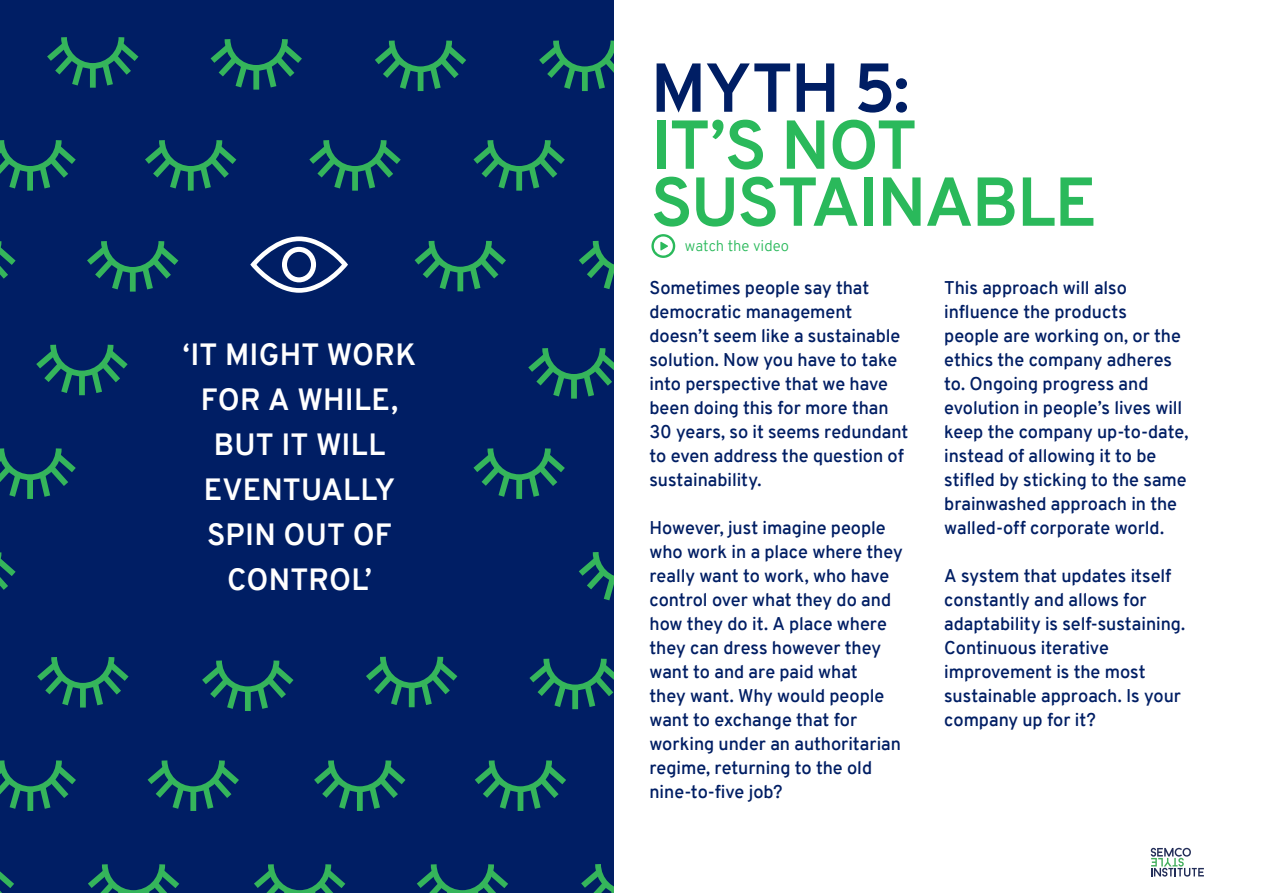
<style>
.page{position:relative;width:1263px;height:893px;background:#fff}
.page>*{position:absolute;margin:0;border:0;box-sizing:border-box;transform-origin:0 0}
.t1{font:700 69px/57px "Overpass";letter-spacing:-.03em;color:#2ab95b}
.t2{font:700 69px "Overpass";color:#001e64}
.t3{font:700 30px/45px "Overpass";letter-spacing:.01em;color:#fff;text-align:center}
.t4{font:600 18px/24px "Overpass";color:#001e64}
.t5{font:300 15px "Overpass";color:#2ab95b}
</style>
<div class="page">
<svg style="left:1151px;top:848px;width:53px;height:29px"></svg>
<div style="left:0;top:304px;width:613px;height:589px;background:#001e64"></div>
<svg style="left:0;top:871px;width:14px;height:22px"></svg>
<svg style="left:88px;top:864px;width:91px;height:29px"></svg>
<svg style="left:254px;top:864px;width:92px;height:29px"></svg>
<svg style="left:417px;top:864px;width:91px;height:29px"></svg>
<svg style="left:581px;top:864px;width:32px;height:29px"></svg>
<svg style="left:0;top:760px;width:76px;height:51px"></svg>
<svg style="left:147px;top:760px;width:92px;height:51px"></svg>
<svg style="left:314px;top:760px;width:92px;height:51px"></svg>
<svg style="left:475px;top:760px;width:91px;height:51px"></svg>
<svg style="left:37px;top:657px;width:92px;height:51px"></svg>
<svg style="left:202px;top:660px;width:92px;height:51px"></svg>
<svg style="left:366px;top:656px;width:92px;height:52px"></svg>
<svg style="left:529px;top:658px;width:84px;height:52px"></svg>
<div style="left:0;top:0;width:613px;height:647px;background:#001e64"></div>
<div style="left:251px;top:236px;width:96px;height:57px;border:5px solid #fff;border-radius:50%"></div>
<div style="left:282px;top:247px;width:34px;height:35px;border:5px solid #fff;border-radius:50%"></div>
<svg style="left:0;top:241px;width:16px;height:38px"></svg>
<svg style="left:87px;top:241px;width:92px;height:51px"></svg>
<svg style="left:414px;top:240px;width:92px;height:52px"></svg>
<svg style="left:579px;top:240px;width:34px;height:49px"></svg>
<svg style="left:0;top:552px;width:16px;height:38px"></svg>
<svg style="left:579px;top:552px;width:34px;height:49px"></svg>
<svg style="left:0;top:140px;width:76px;height:51px"></svg>
<svg style="left:145px;top:140px;width:92px;height:51px"></svg>
<svg style="left:309px;top:140px;width:92px;height:51px"></svg>
<svg style="left:473px;top:140px;width:92px;height:51px"></svg>
<svg style="left:0;top:448px;width:76px;height:51px"></svg>
<svg style="left:473px;top:448px;width:92px;height:51px"></svg>
<svg style="left:47px;top:37px;width:92px;height:51px"></svg>
<svg style="left:210px;top:39px;width:92px;height:51px"></svg>
<svg style="left:375px;top:40px;width:91px;height:51px"></svg>
<svg style="left:539px;top:40px;width:74px;height:51px"></svg>
<svg style="left:36px;top:344px;width:92px;height:52px"></svg>
<svg style="left:528px;top:348px;width:85px;height:51px"></svg>
<svg style="left:651px;top:234px;width:24px;height:24px"></svg>
<h2 class="t3" style="left:183px;top:332px;width:235px">‘IT MIGHT WORK<br>FOR A WHILE,<br>BUT IT WILL<br>EVENTUALLY<br>SPIN OUT OF<br>CONTROL’</h2>
<h1 class="t2" style="left:651px;top:38px;width:260px">MYTH 5:</h1>
<h1 class="t1" style="left:651px;top:117px;width:448px">IT’S NOT<br>SUSTAINABLE</h1>
<p class="t5" style="left:685px;top:235px;width:106px">watch the video</p>
<p class="t4" style="left:649px;top:276px;width:260px">Sometimes people say that democratic management doesn’t seem like a sustainable solution. Now you have to take into perspective that we have been doing this for more than<br>30 years, so it seems redundant to even address the question of sustainability.</p>
<p class="t4" style="left:649px;top:516px;width:255px">However, just imagine people who work in a place where they really want to work, who have control over what they do and how they do it. A place where they can dress however they want to and are paid what<br>they want. Why would people want to exchange that for working under an authoritarian regime, returning to the old nine-to-five job?</p>
<p class="t4" style="left:944px;top:276px;width:246px">This approach will also influence the products<br>people are working on, or the ethics the company adheres to. Ongoing progress and evolution in people’s lives will keep the company up-to-date, instead of allowing it to be stifled by sticking to the same brainwashed approach in the walled-off corporate world.</p>
<p class="t4" style="left:944px;top:564px;width:243px">A system that updates itself constantly and allows for adaptability is self-sustaining.<br>Continuous iterative improvement is the most sustainable approach. Is your company up for it?</p>
</div>
